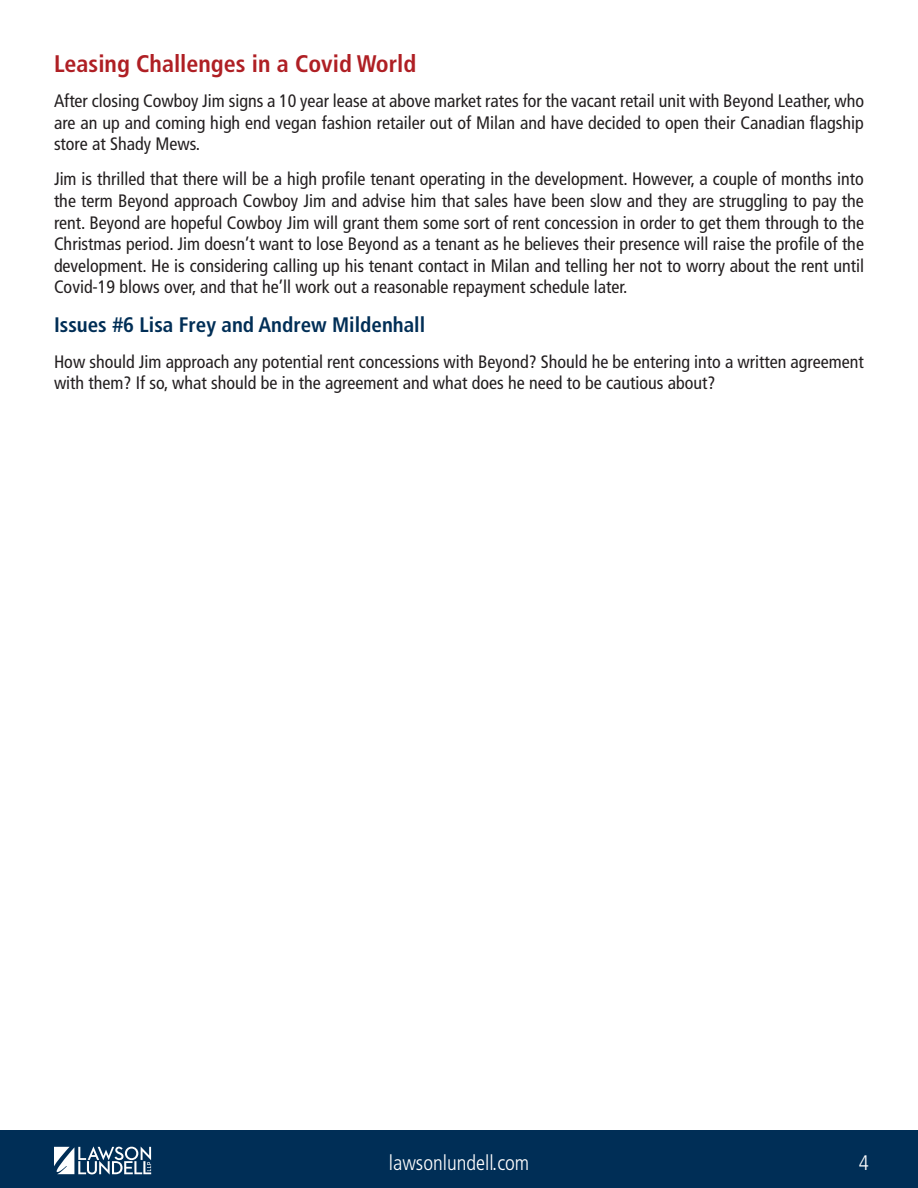
<style>
.page{position:relative;width:918px;height:1188px;background:#fff}
.page>*{position:absolute;margin:0;border:0;box-sizing:border-box;transform-origin:0 0}
.t1{font:700 condensed 24px "Frutiger LT Pro";color:#af1f24}
.t2{font:700 condensed 21px "Frutiger LT Pro";color:#002e56}
.t3{font:300 condensed 21px "Frutiger LT Pro";color:#fff}
.t4{font:condensed 18px/21.6px "Frutiger LT Pro";color:#231f20;text-align:justify}
</style>
<div class="page">
<div style="left:0;top:1131px;width:918px;height:57px;background:#002e56"></div>
<svg style="left:54px;top:1147px;width:97px;height:27px"></svg>
<p class="t1" style="left:54px;top:49px;width:364px">Leasing Challenges in a Covid World</p>
<p class="t4" style="left:54px;top:90px;width:812px">After closing Cowboy Jim signs a 10 year lease at above market rates for the vacant retail unit with Beyond Leather, who are an up and coming high end vegan fashion retailer out of Milan and have decided to open their Canadian flagship store at Shady Mews.</p>
<p class="t4" style="left:54px;top:168px;width:812px">Jim is thrilled that there will be a high profile tenant operating in the development. However, a couple of months into the term Beyond approach Cowboy Jim and advise him that sales have been slow and they are struggling to pay the rent. Beyond are hopeful Cowboy Jim will grant them some sort of rent concession in order to get them through to the Christmas period. Jim doesn’t want to lose Beyond as a tenant as he believes their presence will raise the profile of the development. He is considering calling up his tenant contact in Milan and telling her not to worry about the rent until Covid-19 blows over, and that he’ll work out a reasonable repayment schedule later.</p>
<p class="t2" style="left:54px;top:313px;width:373px">Issues #6 Lisa Frey and Andrew Mildenhall</p>
<p class="t4" style="left:54px;top:351px;width:811px">How should Jim approach any potential rent concessions with Beyond? Should he be entering into a written agreement with them? If so, what should be in the agreement and what does he need to be cautious about?</p>
<p class="t3" style="left:389px;top:1151px;width:142px">lawsonlundell.com</p>
<p class="t3" style="left:859px;top:1151px;width:12px">4</p>
</div>
